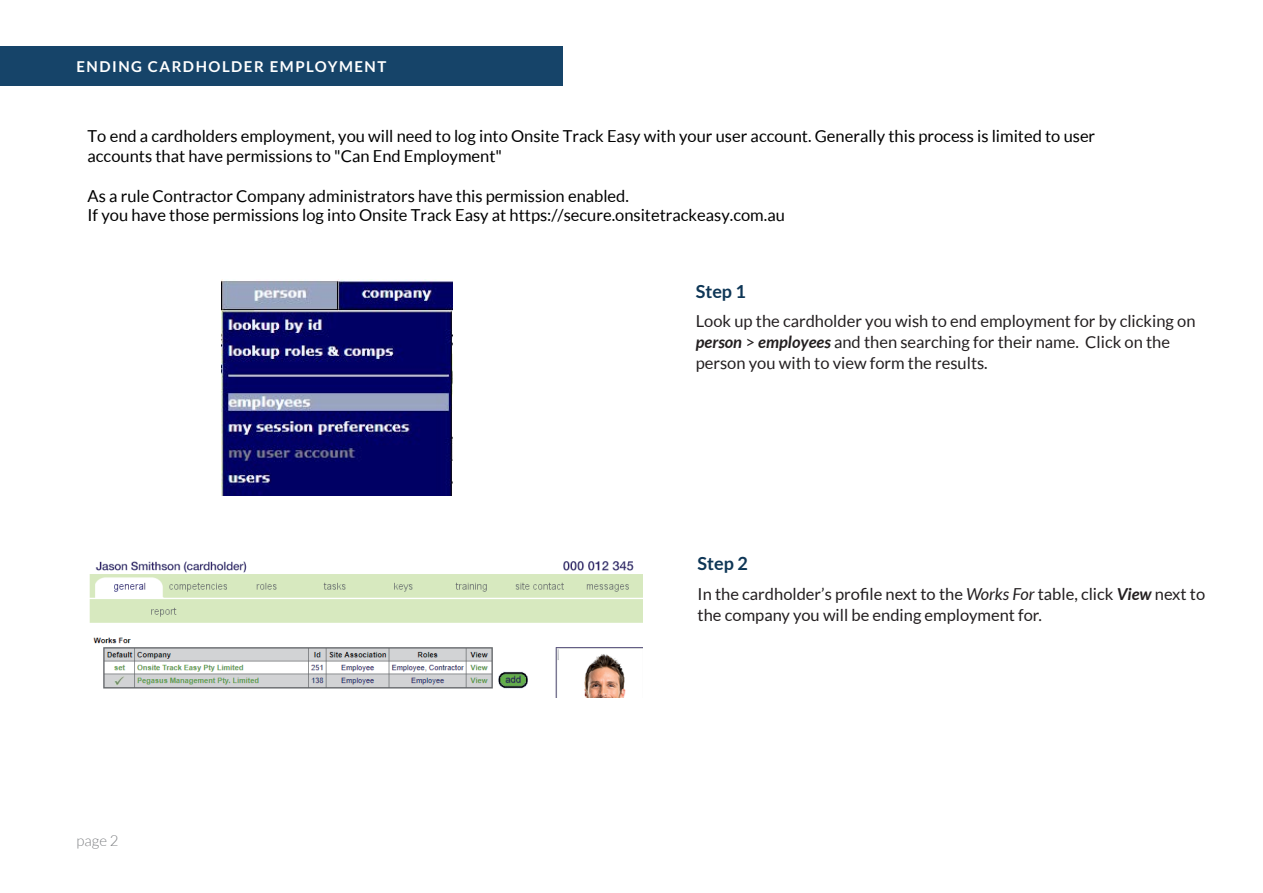
<style>
.page{position:relative;width:1263px;height:893px;background:#fff}
.page>*{position:absolute;margin:0;border:0;box-sizing:border-box;transform-origin:0 0}
.t1{font:700 18px "Lato";color:#0e3656}
.t2{font:16.5px/19.8px "Lato";color:#000}
.t3{font:16.5px/21px "Lato";color:#231f20}
.t4{font:700 15px "Lato";letter-spacing:.1em;color:#fff}
.t5{font:300 15px "Lato";color:#808285}
.s1{font-weight:700;font-style:italic}
.s2{font-style:italic}
</style>
<div class="page">
<div style="left:0;top:47px;width:563px;height:39px;background:#164469"></div>
<img style="left:89px;top:561px;width:553px;height:136px">
<img style="left:221px;top:279px;width:232px;height:216px">
<p class="t4" style="left:77px;top:58px;width:311px">ENDING CARDHOLDER EMPLOYMENT</p>
<p class="t2" style="left:88px;top:126px;width:1009px">To end a cardholders employment, you will need to log into Onsite Track Easy with your user account. Generally this process is limited to user accounts that have permissions to "Can End Employment"</p>
<p class="t2" style="left:88px;top:186px;width:699px">As a rule Contractor Company administrators have this permission enabled.<br>If you have those permissions log into Onsite Track Easy at https://secure.onsitetrackeasy.com.au</p>
<p class="t1" style="left:696px;top:281px;width:52px">Step 1</p>
<p class="t3" style="left:696px;top:311px;width:501px">Look up the cardholder you wish to end employment for by clicking on <span class="s1">person</span> &gt; <span class="s1">employees</span> and then searching for their name. Click on the person you with to view form the results.</p>
<p class="t5" style="left:77px;top:833px;width:44px">page 2</p>
<p class="t1" style="left:698px;top:554px;width:52px">Step 2</p>
<p class="t3" style="left:698px;top:583px;width:509px">In the cardholder’s profile next to the <span class="s2">Works For</span> table, click <span class="s1">View</span> next to the company you will be ending employment for.</p>
</div>
